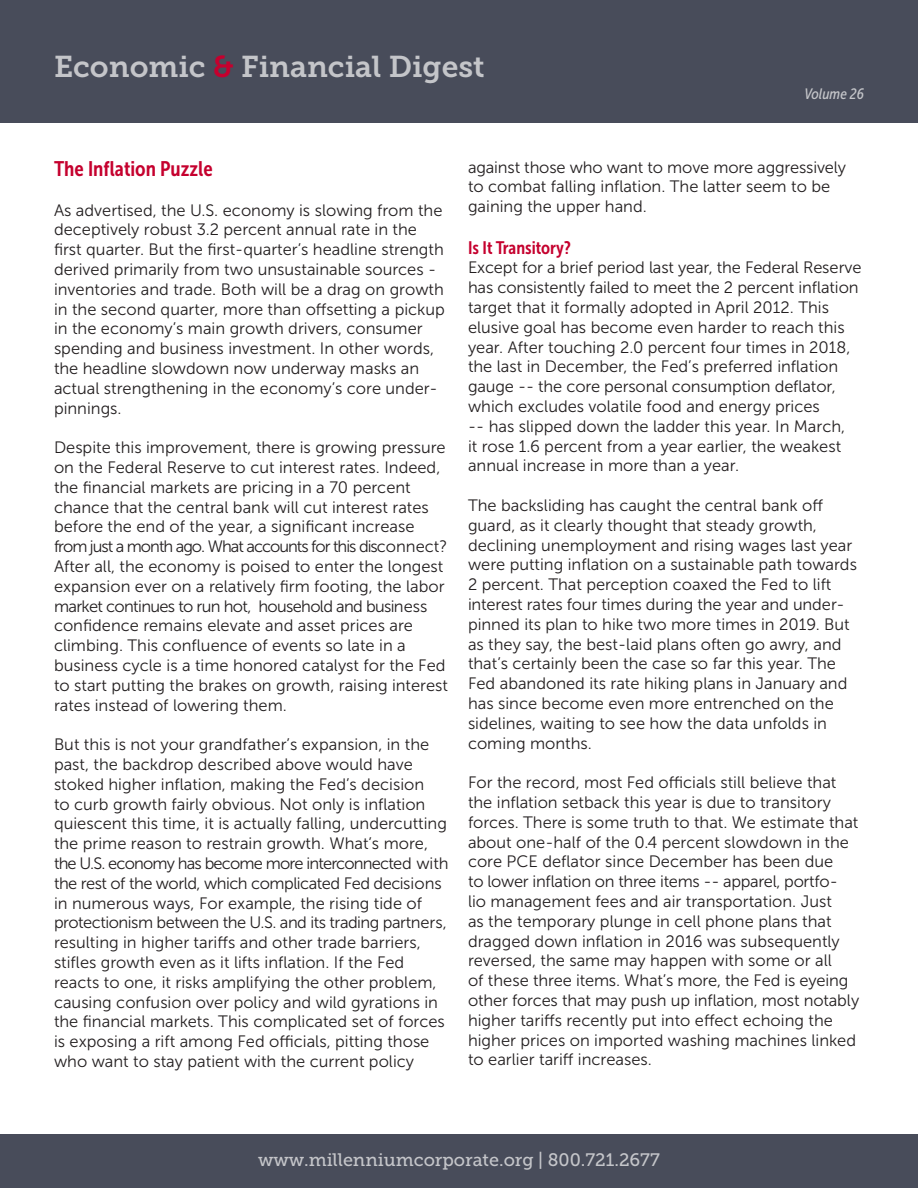
<style>
.page{position:relative;width:918px;height:1188px;background:#fff}
.page>*{position:absolute;margin:0;border:0;box-sizing:border-box;transform-origin:0 0}
.t1{font:30px "Museo Slab 700";color:#c4c5c9}
.t2{font:21px "Museo Sans Cond 700";color:#c5002e}
.t3{font:18px "Museo Slab 500";color:#c4c5c9}
.t4{font:18px "Museo Sans Cond 700";color:#c5002e}
.t5{font:16.5px/19.8px "Museo Sans 300";color:#231f20}
.t6{font:italic 15px "Museo Sans Cond 500";color:#c4c5c9}
.s1{color:#c5002e}
</style>
<div class="page">
<div style="left:0;top:0;width:918px;height:122px;background:#484c5a"></div>
<div style="left:0;top:1134px;width:918px;height:54px;background:#484c5a"></div>
<p class="t1" style="left:54px;top:49px;width:432px">Economic <span class="s1">&amp;</span> Financial Digest</p>
<p class="t6" style="left:804px;top:86px;width:61px">Volume 26</p>
<p class="t2" style="left:54px;top:157px;width:160px">The Inflation Puzzle</p>
<p class="t5" style="left:54px;top:200px;width:392px">As advertised, the U.S. economy is slowing from the deceptively robust 3.2 percent annual rate in the first quarter. But the first-quarter’s headline strength derived primarily from two unsustainable sources - inventories and trade. Both will be a drag on growth in the second quarter, more than offsetting a pickup in the economy’s main growth drivers, consumer spending and business investment. In other words, the headline slowdown now underway masks an actual strengthening in the economy’s core under&shy;pinnings.</p>
<p class="t5" style="left:54px;top:438px;width:396px">Despite this improvement, there is growing pressure on the Federal Reserve to cut interest rates. Indeed, the financial markets are pricing in a 70 percent chance that the central bank will cut interest rates before the end of the year, a significant increase from just a month ago. What accounts for this disconnect?<br>After all, the economy is poised to enter the longest expansion ever on a relatively firm footing, the labor market continues to run hot, household and business confidence remains elevate and asset prices are climbing. This confluence of events so late in a business cycle is a time honored catalyst for the Fed to start putting the brakes on growth, raising interest rates instead of lowering them.</p>
<p class="t5" style="left:54px;top:735px;width:396px">But this is not your grandfather’s expansion, in the past, the backdrop described above would have stoked higher inflation, making the Fed’s decision<br>to curb growth fairly obvious. Not only is inflation quiescent this time, it is actually falling, undercutting the prime reason to restrain growth. What’s more, the U.S. economy has become more interconnected with the rest of the world, which complicated Fed decisions in numerous ways, For example, the rising tide of protectionism between the U.S. and its trading partners, resulting in higher tariffs and other trade barriers, stifles growth even as it lifts inflation. If the Fed reacts to one, it risks amplifying the other problem, causing confusion over policy and wild gyrations in the financial markets. This complicated set of forces is exposing a rift among Fed officials, pitting those who want to stay patient with the current policy</p>
<p class="t5" style="left:468px;top:157px;width:380px">against those who want to move more aggressively to combat falling inflation. The latter seem to be gaining the upper hand.</p>
<p class="t4" style="left:468px;top:237px;width:104px">Is It Transitory?</p>
<p class="t5" style="left:468px;top:258px;width:395px">Except for a brief period last year, the Federal Reserve has consistently failed to meet the 2 percent inflation target that it formally adopted in April 2012. This elusive goal has become even harder to reach this year. After touching 2.0 percent four times in 2018, the last in December, the Fed’s preferred inflation gauge -- the core personal consumption deflator, which excludes volatile food and energy prices<br>-- has slipped down the ladder this year. In March,<br>it rose 1.6 percent from a year earlier, the weakest annual increase in more than a year.</p>
<p class="t5" style="left:468px;top:496px;width:390px">The backsliding has caught the central bank off guard, as it clearly thought that steady growth, declining unemployment and rising wages last year were putting inflation on a sustainable path towards 2 percent. That perception coaxed the Fed to lift interest rates four times during the year and under&shy;pinned its plan to hike two more times in 2019. But as they say, the best-laid plans often go awry, and that’s certainly been the case so far this year. The Fed abandoned its rate hiking plans in January and has since become even more entrenched on the sidelines, waiting to see how the data unfolds in coming months.</p>
<p class="t5" style="left:468px;top:773px;width:393px">For the record, most Fed officials still believe that the inflation setback this year is due to transitory forces. There is some truth to that. We estimate that about one-half of the 0.4 percent slowdown in the core PCE deflator since December has been due<br>to lower inflation on three items -- apparel, portfo&shy;lio management fees and air transportation. Just<br>as the temporary plunge in cell phone plans that dragged down inflation in 2016 was subsequently reversed, the same may happen with some or all<br>of these three items. What’s more, the Fed is eyeing other forces that may push up inflation, most notably higher tariffs recently put into effect echoing the higher prices on imported washing machines linked to earlier tariff increases.</p>
<p class="t3" style="left:258px;top:1150px;width:403px">www.millenniumcorporate.org | 800.721.2677</p>
</div>
